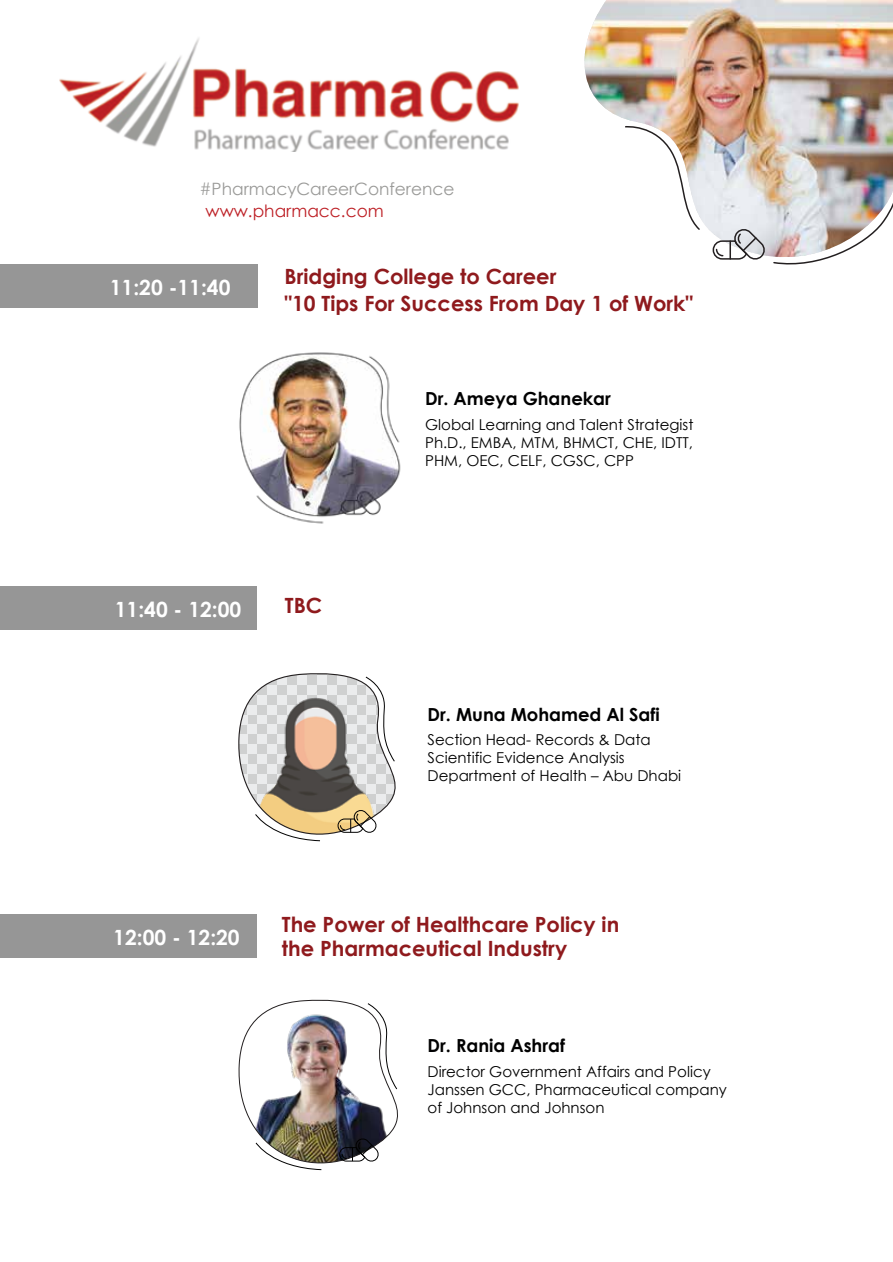
<style>
.page{position:relative;width:893px;height:1262px;background:#fff}
.page>*{position:absolute;margin:0;border:0;box-sizing:border-box;transform-origin:0 0}
.t1{font:700 21px/27px "Century Gothic";color:#8f1a1d}
.t2{font:700 21px "Century Gothic";color:#fff}
.t3{font:700 18px "Century Gothic";color:#000001}
.t4{font:16.95px "Century Gothic";color:#9a9a98}
.t5{font:16.95px "Century Gothic";color:#bd1f25}
.t6{font:15px/18px "Century Gothic";color:#000001}
</style>
<div class="page">
<img style="left:238px;top:999px;width:160px;height:172px">
<img style="left:59px;top:38px;width:460px;height:113px">
<img style="left:584px;top:0;width:308px;height:231px">
<svg style="left:624px;top:124px;width:77px;height:107px"></svg>
<img style="left:711px;top:188px;width:181px;height:77px">
<div style="left:0;top:264px;width:257px;height:44px;background:#969696"></div>
<img style="left:239px;top:352px;width:162px;height:172px">
<svg style="left:238px;top:673px;width:158px;height:169px"></svg>
<div style="left:0;top:586px;width:257px;height:44px;background:#969696"></div>
<div style="left:0;top:914px;width:256px;height:43px;background:#969696"></div>
<p class="t4" style="left:199px;top:177px;width:257px">#PharmacyCareerConference</p>
<p class="t5" style="left:205px;top:199px;width:180px">www.pharmacc.com</p>
<h1 class="t2" style="left:110px;top:271px;width:122px">11:20 -11:40</h1>
<h1 class="t1" style="left:284px;top:262px;width:410px">Bridging College to Career<br>"10 Tips For Success From Day 1 of Work"</h1>
<p class="t3" style="left:425px;top:385px;width:187px">Dr. Ameya Ghanekar</p>
<p class="t6" style="left:425px;top:416px;width:270px;text-align:justify">Global Learning and Talent Strategist Ph.D., EMBA, MTM, BHMCT, CHE, IDTT, PHM, OEC, CELF, CGSC, CPP</p>
<h1 class="t2" style="left:115px;top:593px;width:128px">11:40 - 12:00</h1>
<h1 class="t1" style="left:285px;top:591px;width:39px">TBC</h1>
<p class="t3" style="left:427px;top:700px;width:234px">Dr. Muna Mohamed Al Safi</p>
<p class="t6" style="left:427px;top:731px;width:255px">Section Head- Records &amp; Data<br>Scientific Evidence Analysis<br>Department of Health – Abu Dhabi</p>
<h1 class="t2" style="left:113px;top:921px;width:128px">12:00 - 12:20</h1>
<h1 class="t1" style="left:282px;top:911px;width:339px;line-height:24px">The Power of Healthcare Policy in the Pharmaceutical Industry</h1>
<p class="t3" style="left:427px;top:1032px;width:139px">Dr. Rania Ashraf</p>
<p class="t6" style="left:427px;top:1062px;width:301px">Director Government Affairs and Policy<br>Janssen GCC, Pharmaceutical company of Johnson and Johnson</p>
</div>
